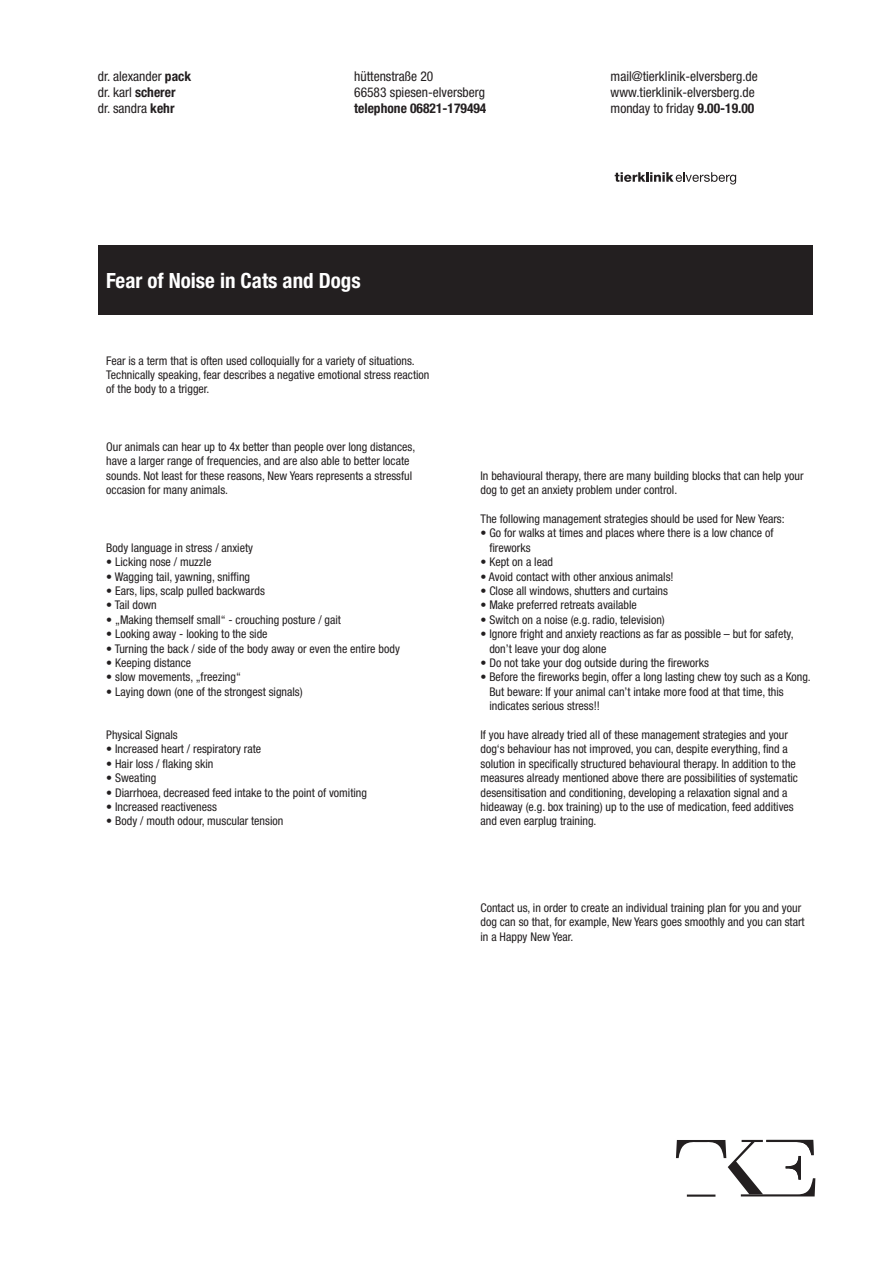
<style>
.page{position:relative;width:893px;height:1263px;background:#fff}
.page>*{position:absolute;margin:0;border:0;box-sizing:border-box;transform-origin:0 0}
.t1{font:700 condensed 21px "Helvetica Neue";color:#fff}
.t2{font:condensed 13.5px/16.2px "Helvetica Neue";color:#231f20}
.t3{font:700 condensed 13.5px "Helvetica Neue";color:#231f20}
.t4{font:condensed 12px/14.4px "Helvetica Neue";color:#231f20}
.s1{font-weight:700}
</style>
<div class="page">
<svg style="left:676px;top:1140px;width:139px;height:57px"></svg>
<svg style="left:615px;top:172px;width:121px;height:13px"></svg>
<div style="left:98px;top:245px;width:714px;height:70px;background:#231f20"></div>
<p class="t2" style="left:98px;top:68px;width:95px">dr. alexander <span class="s1">pack </span>dr. karl <span class="s1">scherer </span>dr. sandra <span class="s1">kehr</span></p>
<p class="t2" style="left:354px;top:68px;width:132px">hüttenstraße 20<br>66583 spiesen-elversberg</p>
<p class="t3" style="left:354px;top:100px;width:134px">telephone 06821-179494</p>
<h1 class="t1" style="left:106px;top:268px;width:256px">Fear of Noise in Cats and Dogs</h1>
<p class="t4" style="left:106px;top:353px;width:325px">Fear is a term that is often used colloquially for a variety of situations.<br>Technically speaking, fear describes a negative emotional stress reaction of the body to a trigger.</p>
<p class="t2" style="left:611px;top:68px;width:149px">mail@tierklinik-elversberg.de www.tierklinik-elversberg.de monday to friday <span class="s1">9.00-19.00</span></p>
<p class="t4" style="left:106px;top:439px;width:311px">Our animals can hear up to 4x better than people over long distances, have a larger range of frequencies, and are also able to better locate sounds. Not least for these reasons, New Years represents a stressful occasion for many animals.</p>
<p class="t4" style="left:106px;top:540px;width:148px">Body language in stress / anxiety</p>
<p class="t4" style="left:106px;top:555px;width:107px">• Licking nose / muzzle</p>
<p class="t4" style="left:106px;top:569px;width:145px">• Wagging tail, yawning, sniffing</p>
<p class="t4" style="left:106px;top:583px;width:160px">• Ears, lips, scalp pulled backwards</p>
<p class="t4" style="left:106px;top:598px;width:52px">• Tail down</p>
<p class="t4" style="left:106px;top:612px;width:236px">• „Making themself small“ - crouching posture / gait</p>
<p class="t4" style="left:106px;top:627px;width:163px">• Looking away - looking to the side</p>
<p class="t4" style="left:106px;top:641px;width:295px">• Turning the back / side of the body away or even the entire body</p>
<p class="t4" style="left:106px;top:655px;width:86px">• Keeping distance</p>
<p class="t4" style="left:106px;top:670px;width:136px">• slow movements, „freezing“</p>
<p class="t4" style="left:106px;top:684px;width:198px">• Laying down (one of the strongest signals)</p>
<p class="t4" style="left:106px;top:727px;width:73px">Physical Signals</p>
<p class="t4" style="left:106px;top:742px;width:156px">• Increased heart / respiratory rate</p>
<p class="t4" style="left:106px;top:756px;width:109px">• Hair loss / flaking skin</p>
<p class="t4" style="left:106px;top:771px;width:52px">• Sweating</p>
<p class="t4" style="left:106px;top:785px;width:262px">• Diarrhoea, decreased feed intake to the point of vomiting</p>
<p class="t4" style="left:106px;top:799px;width:112px">• Increased reactiveness</p>
<p class="t4" style="left:106px;top:814px;width:179px">• Body / mouth odour, muscular tension</p>
<p class="t4" style="left:480px;top:468px;width:325px">In behavioural therapy, there are many building blocks that can help your dog to get an anxiety problem under control.</p>
<p class="t4" style="left:480px;top:511px;width:306px">The following management strategies should be used for New Years:</p>
<p class="t4" style="left:489px;top:526px;width:286px;text-indent:-9px">• Go for walks at times and places where there is a low chance of fireworks</p>
<p class="t4" style="left:480px;top:555px;width:74px">• Kept on a lead</p>
<p class="t4" style="left:480px;top:569px;width:195px">• Avoid contact with other anxious animals!</p>
<p class="t4" style="left:480px;top:583px;width:189px">• Close all windows, shutters and curtains</p>
<p class="t4" style="left:480px;top:598px;width:158px">• Make preferred retreats available</p>
<p class="t4" style="left:480px;top:612px;width:186px">• Switch on a noise (e.g. radio, television)</p>
<p class="t4" style="left:489px;top:627px;width:306px;text-indent:-9px">• Ignore fright and anxiety reactions as far as possible – but for safety, don’t leave your dog alone</p>
<p class="t4" style="left:480px;top:655px;width:230px">• Do not take your dog outside during the fireworks</p>
<p class="t4" style="left:489px;top:670px;width:323px;text-indent:-9px">• Before the fireworks begin, offer a long lasting chew toy such as a Kong.<br>But beware: If your animal can’t intake more food at that time, this indicates serious stress!!</p>
<p class="t4" style="left:480px;top:727px;width:319px">If you have already tried all of these management strategies and your dog‘s behaviour has not improved, you can, despite everything, find a solution in specifically structured behavioural therapy. In addition to the measures already mentioned above there are possibilities of systematic desensitisation and conditioning, developing a relaxation signal and a hideaway (e.g. box training) up to the use of medication, feed additives and even earplug training.</p>
<p class="t4" style="left:480px;top:900px;width:326px">Contact us, in order to create an individual training plan for you and your dog can so that, for example, New Years goes smoothly and you can start in a Happy New Year.</p>
</div>
